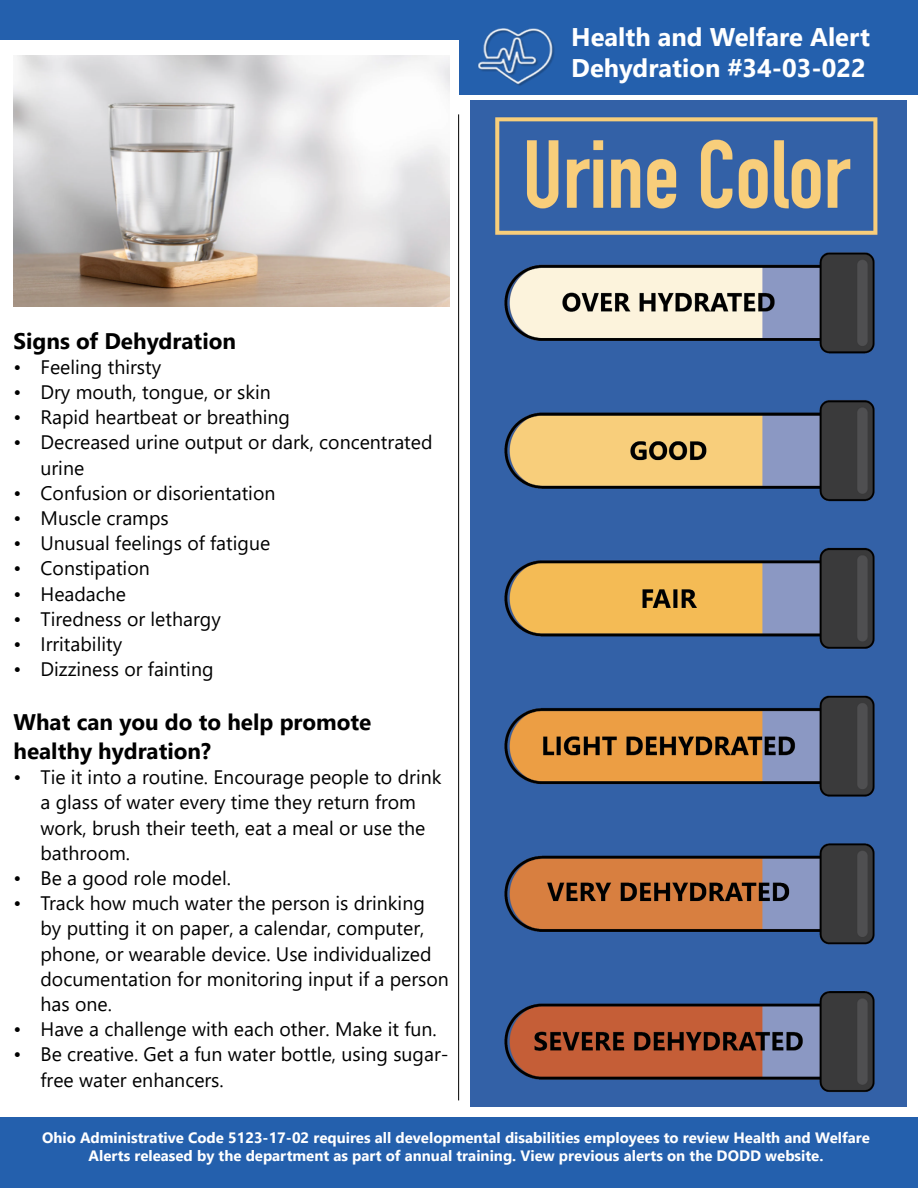
<style>
.page{position:relative;width:918px;height:1188px;background:#fff}
.page>*{position:absolute;margin:0;border:0;box-sizing:border-box;transform-origin:0 0}
.t1{font:700 25.5px/30.6px "Segoe UI";color:#fff}
.t2{font:700 22.5px/28.8px "Segoe UI";color:#000}
.t3{font:19.5px/25.2px "Segoe UI";color:#000}
.t4{font:700 15px/18px "Segoe UI";color:#fff;text-align:center}
</style>
<div class="page">
<div style="left:0;top:1118px;width:918px;height:70px;background:#2460ad"></div>
<div style="left:0;top:0;width:918px;height:40px;background:#2460ad"></div>
<hr style="left:458px;top:114px;width:1px;height:986px;background:#000">
<div style="left:459px;top:14px;width:459px;height:81px;background:#2460ad"></div>
<img style="left:478px;top:28px;width:76px;height:58px">
<img style="left:14px;top:56px;width:435px;height:251px">
<img style="left:471px;top:101px;width:435px;height:1005px">
<p class="t2" style="left:14px;top:325px;width:224px">Signs of Dehydration</p>
<p class="t3" style="left:14px;top:353px;width:149px">• Feeling thirsty</p>
<p class="t3" style="left:14px;top:378px;width:259px">• Dry mouth, tongue, or skin</p>
<p class="t3" style="left:14px;top:403px;width:278px">• Rapid heartbeat or breathing</p>
<p class="t3" style="left:41px;top:428px;width:394px;text-indent:-27px">• Decreased urine output or dark, concentrated urine</p>
<p class="t3" style="left:14px;top:479px;width:264px">• Confusion or disorientation</p>
<p class="t3" style="left:14px;top:504px;width:157px">• Muscle cramps</p>
<p class="t3" style="left:14px;top:529px;width:258px">• Unusual feelings of fatigue</p>
<p class="t3" style="left:14px;top:554px;width:138px">• Constipation</p>
<p class="t3" style="left:14px;top:579px;width:114px">• Headache</p>
<p class="t3" style="left:14px;top:605px;width:209px">• Tiredness or lethargy</p>
<p class="t3" style="left:14px;top:630px;width:110px">• Irritability</p>
<p class="t3" style="left:14px;top:655px;width:202px">• Dizziness or fainting</p>
<p class="t2" style="left:14px;top:706px;width:359px">What can you do to help promote healthy hydration?</p>
<p class="t3" style="left:41px;top:763px;width:402px;text-indent:-27px">• Tie it into a routine. Encourage people to drink a glass of water every time they return from work, brush their teeth, eat a meal or use the bathroom.</p>
<p class="t3" style="left:14px;top:864px;width:219px">• Be a good role model.</p>
<p class="t3" style="left:41px;top:889px;width:410px;text-indent:-27px">• Track how much water the person is drinking by putting it on paper, a calendar, computer, phone, or wearable device. Use individualized documentation for monitoring input if a person has one.</p>
<p class="t3" style="left:14px;top:1015px;width:425px">• Have a challenge with each other. Make it fun.</p>
<p class="t3" style="left:41px;top:1040px;width:410px;text-indent:-27px">• Be creative. Get a fun water bottle, using sugar&shy;free water enhancers.</p>
<h1 class="t1" style="left:571px;top:20px;width:300px">Health and Welfare Alert<br>Dehydration #34-03-022</h1>
<p class="t4" style="left:42px;top:1127px;width:829px">Ohio Administrative Code 5123-17-02 requires all developmental disabilities employees to review Health and Welfare<br>Alerts released by the department as part of annual training. View previous alerts on the DODD website.</p>
</div>
